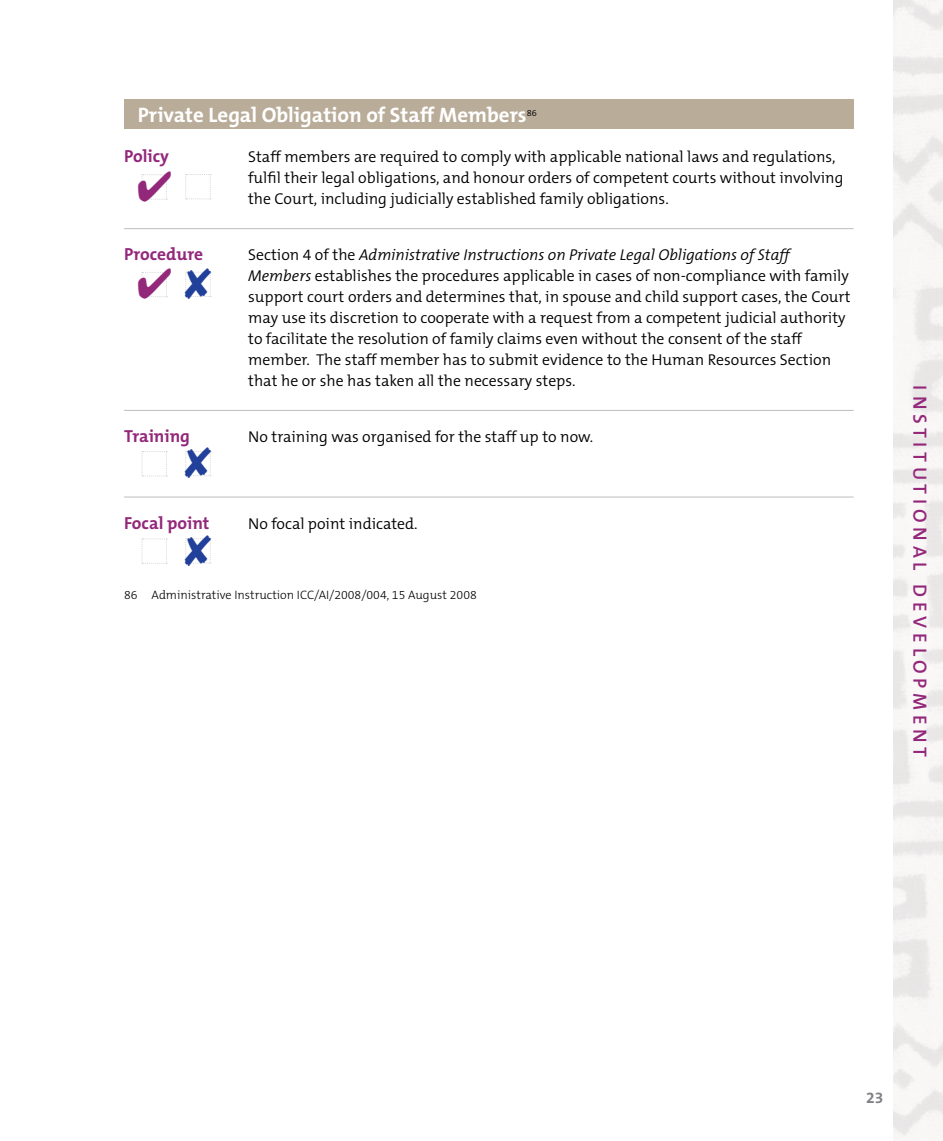
<style>
.page{position:relative;width:943px;height:1141px;background:#fff}
.page>*{position:absolute;margin:0;border:0;box-sizing:border-box;transform-origin:0 0}
.t1{font:700 21px "The Mix B7";color:#fff}
.t2{font:600 19.25px "The Mix B6";letter-spacing:.25em;color:#93287b}
.t3{font:700 17.5px "The Mix B7";color:#93287b}
.t4{font:300 15.75px/21px "The Mix B4";color:#000}
.t5{font:700 15.75px "The Mix B7";color:#808285}
.t6{font:300 12.25px "The Mix B3";color:#000}
.t7{font:300 9.1px "The Mix B4";color:#000}
.s1{font-style:italic}
</style>
<div class="page">
<div style="left:124px;top:99px;width:729px;height:30px;background:#b9ac99"></div>
<hr style="left:124px;top:228px;width:729px;height:1px;background:#bcbdc0">
<hr style="left:124px;top:410px;width:729px;height:1px;background:#bcbdc0">
<hr style="left:124px;top:497px;width:729px;height:1px;background:#bcbdc0">
<svg style="left:185px;top:174px;width:26px;height:25px"></svg>
<svg style="left:141px;top:451px;width:26px;height:26px"></svg>
<svg style="left:141px;top:538px;width:26px;height:26px"></svg>
<svg style="left:185px;top:271px;width:26px;height:26px"></svg>
<svg style="left:185px;top:451px;width:26px;height:26px"></svg>
<svg style="left:185px;top:538px;width:26px;height:26px"></svg>
<svg style="left:141px;top:174px;width:27px;height:26px"></svg>
<svg style="left:141px;top:272px;width:27px;height:26px"></svg>
<h1 class="t1" style="left:138px;top:103px;width:390px">Private Legal Obligation of Staff Members</h1>
<p class="t7" style="left:526px;top:109px;width:12px">86</p>
<p class="t3" style="left:124px;top:147px;width:46px">Policy</p>
<p class="t4" style="left:248px;top:147px;width:597px">Staff members are required to comply with applicable national laws and regulations, fulfil their legal obligations, and honour orders of competent courts without involving the Court, including judicially established family obligations.</p>
<p class="t3" style="left:124px;top:245px;width:80px">Procedure</p>
<p class="t4" style="left:248px;top:245px;width:604px">Section 4 of the <span class="s1">Administrative Instructions on Private Legal Obligations of Staff Members</span> establishes the procedures applicable in cases of non-compliance with family support court orders and determines that, in spouse and child support cases, the Court may use its discretion to cooperate with a request from a competent judicial authority to facilitate the resolution of family claims even without the consent of the staff member. The staff member has to submit evidence to the Human Resources Section that he or she has taken all the necessary steps.</p>
<p class="t3" style="left:124px;top:427px;width:67px">Training</p>
<p class="t4" style="left:248px;top:427px;width:346px">No training was organised for the staff up to now.</p>
<p class="t3" style="left:124px;top:513px;width:87px">Focal point</p>
<p class="t4" style="left:248px;top:513px;width:171px">No focal point indicated.</p>
<p class="t6" style="left:124px;top:588px;width:354px">86 Administrative Instruction ICC/AI/2008/004, 15 August 2008</p>
<p class="t2" style="left:930px;top:385px;width:374px;rotate:90deg">INSTITUTIONAL DEVELOPMENT</p>
<p class="t5" style="left:866px;top:1090px;width:19px">23</p>
</div>
